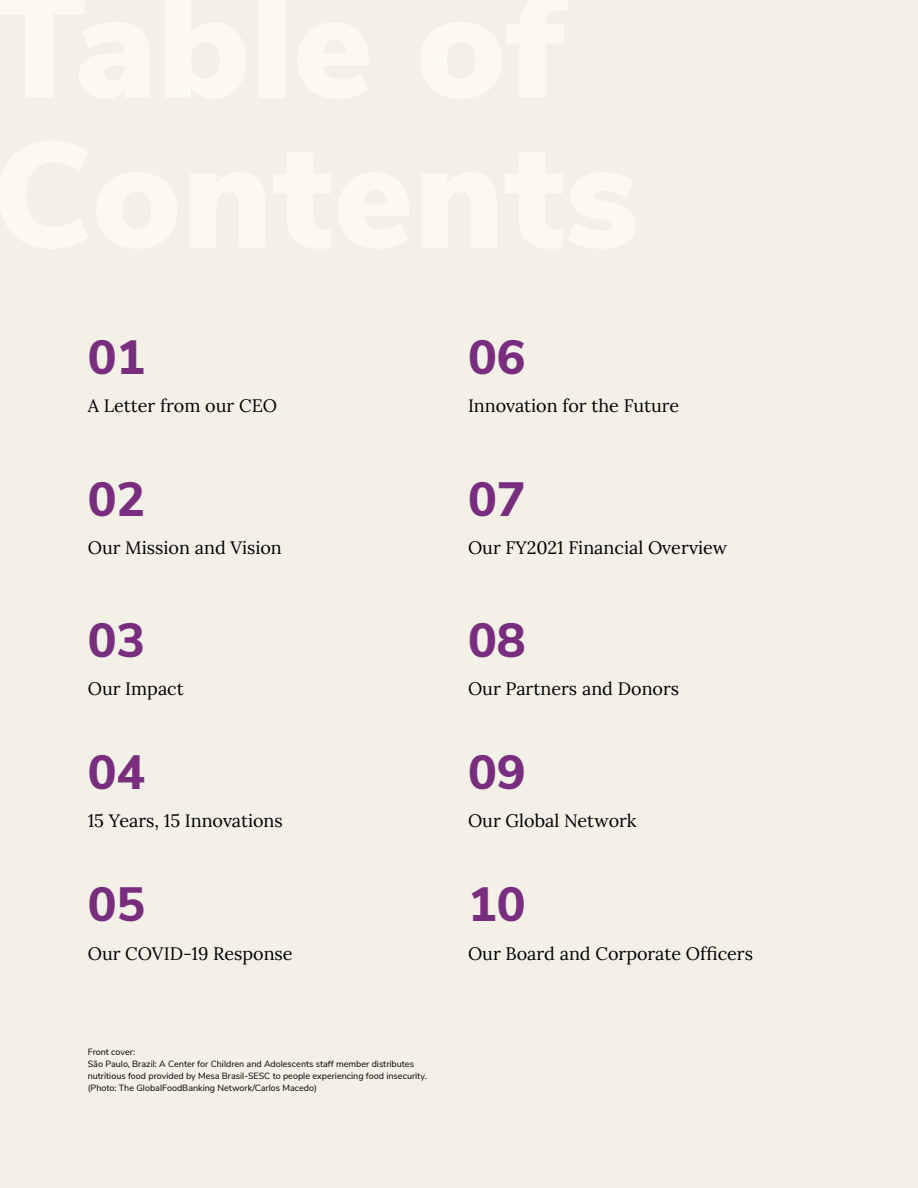
<style>
.page{position:relative;width:918px;height:1188px;background:#f2f0e7}
.page>*{position:absolute;margin:0;border:0;box-sizing:border-box;transform-origin:0 0}
.t1{font:800 48px "Nunito Sans";color:#792d7e}
.t2{font:18px "Lora";color:#000}
.t3{font:9px/12px "Nunito Sans";color:#000}
</style>
<div class="page">
<h1 class="t1" style="left:88px;top:322px;width:59px">01</h1>
<h1 class="t1" style="left:468px;top:322px;width:59px">06</h1>
<h2 class="t2" style="left:88px;top:392px;width:191px">A Letter from our CEO</h2>
<h2 class="t2" style="left:468px;top:392px;width:213px">Innovation for the Future</h2>
<h1 class="t1" style="left:88px;top:464px;width:59px">02</h1>
<h1 class="t1" style="left:468px;top:464px;width:59px">07</h1>
<h2 class="t2" style="left:88px;top:534px;width:196px">Our Mission and Vision</h2>
<h2 class="t2" style="left:468px;top:534px;width:261px">Our FY2021 Financial Overview</h2>
<h1 class="t1" style="left:88px;top:605px;width:59px">03</h1>
<h1 class="t1" style="left:468px;top:605px;width:59px">08</h1>
<h2 class="t2" style="left:88px;top:675px;width:98px">Our Impact</h2>
<h2 class="t2" style="left:468px;top:675px;width:213px">Our Partners and Donors</h2>
<h1 class="t1" style="left:88px;top:737px;width:59px">04</h1>
<h1 class="t1" style="left:468px;top:737px;width:59px">09</h1>
<h2 class="t2" style="left:88px;top:807px;width:197px">15 Years, 15 Innovations</h2>
<h2 class="t2" style="left:468px;top:807px;width:170px">Our Global Network</h2>
<h1 class="t1" style="left:88px;top:870px;width:59px">05</h1>
<h1 class="t1" style="left:468px;top:869px;width:59px">10</h1>
<h2 class="t2" style="left:88px;top:940px;width:207px">Our COVID-19 Response</h2>
<h2 class="t2" style="left:468px;top:940px;width:287px">Our Board and Corporate Officers</h2>
<p class="t3" style="left:88px;top:1045px;width:341px">Front cover:<br>São Paulo, Brazil: A Center for Children and Adolescents staff member distributes nutritious food provided by Mesa Brasil-SESC to people experiencing food insecurity. (Photo: The GlobalFoodBanking Network/Carlos Macedo)</p>
</div>
